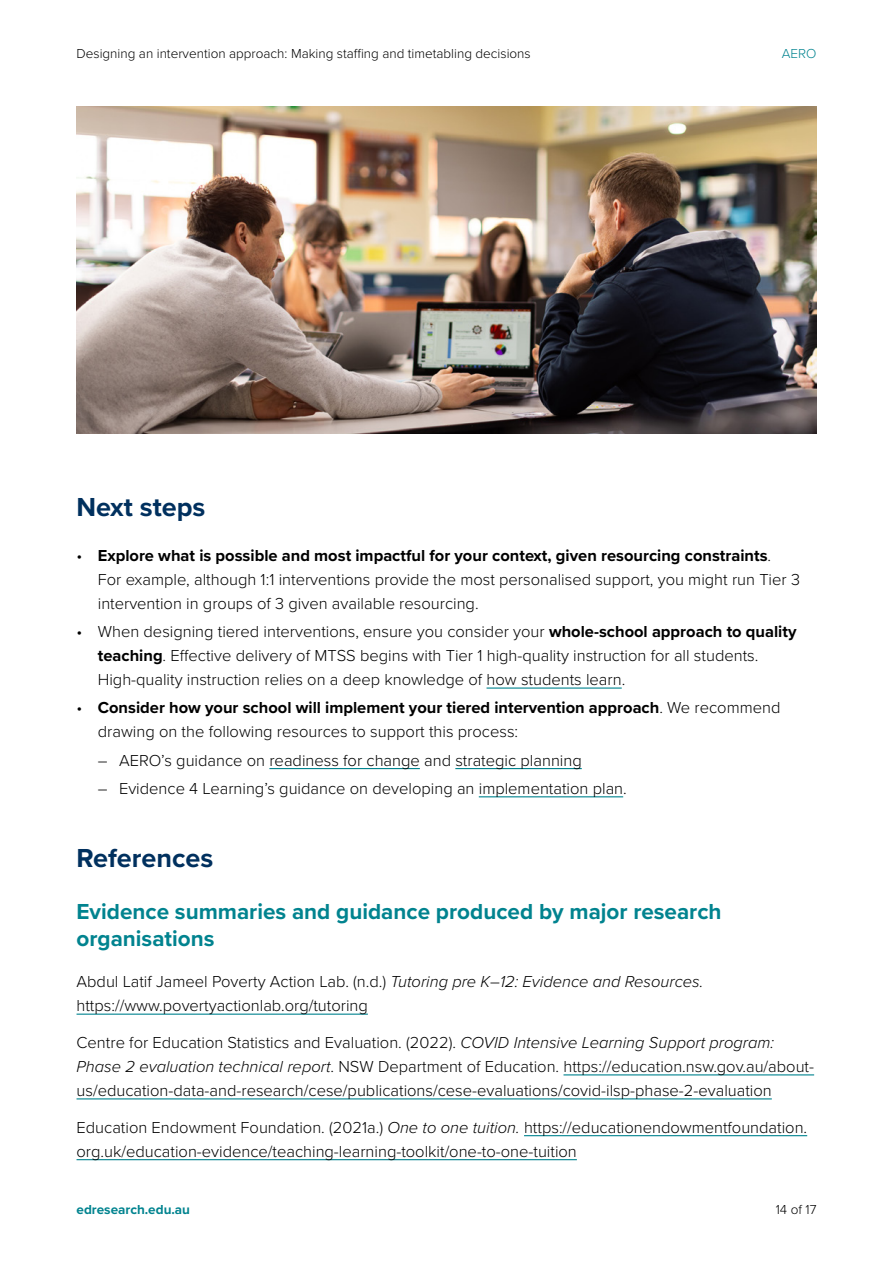
<style>
.page{position:relative;width:893px;height:1263px;background:#fff}
.page>*{position:absolute;margin:0;border:0;box-sizing:border-box;transform-origin:0 0}
.H1_-_Span{font:700 27px "Proxima Nova";color:#00305e}
.t1{font:700 22.5px/27px "Proxima Nova";color:#01838f}
.t2{font:300 16.5px/24px "Proxima Nova";color:#000}
.t3{font:300 13.5px "Proxima Nova";color:#000}
.t4{font:700 13.5px "Proxima Nova";color:#01838f}
.t5{font:300 13.5px "Proxima Nova";color:#01838f}
.s1{font-weight:700}
.s2{font-style:italic}
</style>
<div class="page">
<hr style="left:486px;top:687px;width:136px;height:2px;background:#01838f">
<hr style="left:269px;top:768px;width:151px;height:1px;background:#01838f">
<hr style="left:455px;top:768px;width:127px;height:1px;background:#01838f">
<hr style="left:479px;top:796px;width:144px;height:1px;background:#01838f">
<hr style="left:77px;top:1013px;width:291px;height:2px;background:#01838f">
<hr style="left:563px;top:1074px;width:251px;height:1px;background:#01838f">
<hr style="left:77px;top:1098px;width:695px;height:1px;background:#01838f">
<hr style="left:524px;top:1135px;width:283px;height:1px;background:#01838f">
<hr style="left:77px;top:1159px;width:500px;height:1px;background:#01838f">
<img style="left:77px;top:106px;width:739px;height:328px">
<p class="t3" style="left:77px;top:43px;width:456px">Designing an intervention approach: Making staffing and timetabling decisions</p>
<p class="t5" style="left:782px;top:43px;width:36px">AERO</p>
<h1 class="H1_-_Span" style="left:77px;top:486px;width:130px">Next steps</h1>
<p class="t2" style="left:98px;top:542px;width:704px;text-indent:-21px">• <span class="s1">Explore what is possible and most impactful for your context, given resourcing constraints</span>.<br>For example, although 1:1 interventions provide the most personalised support, you might run Tier 3 intervention in groups of 3 given available resourcing.</p>
<p class="t2" style="left:98px;top:619px;width:700px;text-indent:-21px">• When designing tiered interventions, ensure you consider your <span class="s1">whole-school approach to quality teaching</span>. Effective delivery of MTSS begins with Tier 1 high-quality instruction for all students.<br>High‑quality instruction relies on a deep knowledge of how students learn.</p>
<p class="t2" style="left:98px;top:695px;width:684px;text-indent:-21px">• <span class="s1">Consider how your school will implement your tiered intervention approach</span>. We recommend drawing on the following resources to support this process:</p>
<p class="t2" style="left:98px;top:747px;width:485px">― AERO’s guidance on readiness for change and strategic planning</p>
<p class="t2" style="left:98px;top:775px;width:530px">― Evidence 4 Learning’s guidance on developing an implementation plan.</p>
<h1 class="H1_-_Span" style="left:77px;top:837px;width:138px">References</h1>
<h2 class="t1" style="left:77px;top:898px;width:647px">Evidence summaries and guidance produced by major research organisations</h2>
<p class="t2" style="left:77px;top:969px;width:628px">Abdul Latif Jameel Poverty Action Lab. (n.d.) <span class="s2">Tutoring pre K</span>–<span class="s2">12: Evidence and Resources. </span>https://www.povertyactionlab.org/tutoring</p>
<p class="t2" style="left:77px;top:1029px;width:739px">Centre for Education Statistics and Evaluation. (2022). <span class="s2">COVID Intensive Learning Support program:<br>Phase 2 evaluation technical report</span>. NSW Department of Education. https://education.nsw.gov.au/about&shy;us/education-data-and-research/cese/publications/cese-evaluations/covid-ilsp-phase-2-evaluation</p>
<p class="t2" style="left:77px;top:1114px;width:732px">Education Endowment Foundation. (2021a.) <span class="s2">One to one tuition.</span> https://educationendowmentfoundation. org.uk/education-evidence/teaching-learning-toolkit/one-to-one-tuition</p>
<p class="t4" style="left:77px;top:1200px;width:115px">edresearch.edu.au</p>
<p class="t3" style="left:776px;top:1200px;width:42px">14 of 17</p>
</div>
